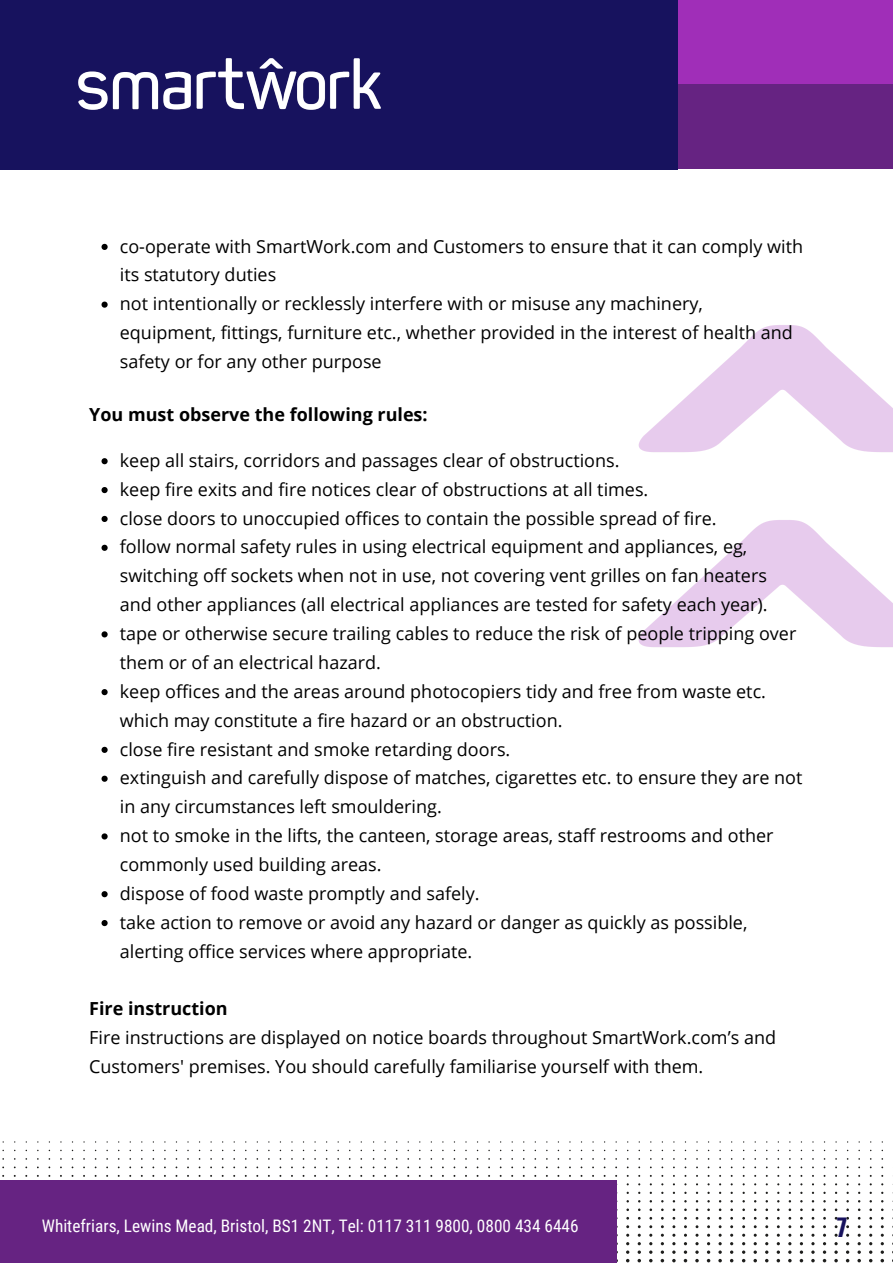
<style>
.page{position:relative;width:893px;height:1264px;background:#fff}
.page>*{position:absolute;margin:0;border:0;box-sizing:border-box;transform-origin:0 0}
.t1{font:700 24px "Oswald";color:#17125e}
.t2{font:18px/28.8px "Open Sans";color:#000}
.t3{font:700 18px "Open Sans";color:#000}
.t4{font:17.25px "Roboto Condensed";color:#fff}
</style>
<div class="page">
<svg style="left:730px;top:1225px;width:3px;height:37px"></svg>
<svg style="left:718px;top:1225px;width:3px;height:37px"></svg>
<svg style="left:706px;top:1225px;width:4px;height:37px"></svg>
<svg style="left:695px;top:1225px;width:3px;height:37px"></svg>
<svg style="left:683px;top:1225px;width:4px;height:37px"></svg>
<svg style="left:672px;top:1225px;width:3px;height:37px"></svg>
<svg style="left:660px;top:1225px;width:4px;height:37px"></svg>
<svg style="left:649px;top:1225px;width:3px;height:37px"></svg>
<svg style="left:637px;top:1225px;width:4px;height:37px"></svg>
<svg style="left:626px;top:1225px;width:3px;height:37px"></svg>
<svg style="left:616px;top:1225px;width:2px;height:37px"></svg>
<svg style="left:892px;top:1225px;width:1px;height:37px"></svg>
<svg style="left:880px;top:1225px;width:4px;height:37px"></svg>
<svg style="left:869px;top:1225px;width:3px;height:37px"></svg>
<svg style="left:857px;top:1225px;width:3px;height:37px"></svg>
<svg style="left:845px;top:1225px;width:4px;height:37px"></svg>
<svg style="left:834px;top:1225px;width:3px;height:37px"></svg>
<svg style="left:822px;top:1225px;width:4px;height:37px"></svg>
<svg style="left:811px;top:1225px;width:3px;height:37px"></svg>
<svg style="left:799px;top:1225px;width:4px;height:37px"></svg>
<svg style="left:788px;top:1225px;width:3px;height:37px"></svg>
<svg style="left:776px;top:1225px;width:4px;height:37px"></svg>
<svg style="left:765px;top:1225px;width:3px;height:37px"></svg>
<svg style="left:753px;top:1225px;width:4px;height:37px"></svg>
<svg style="left:742px;top:1225px;width:3px;height:37px"></svg>
<div style="left:0;top:1180px;width:616px;height:82px;background:#662382"></div>
<div style="left:0;top:0;width:677px;height:169px;background:#17125e"></div>
<div style="left:677px;top:1px;width:215px;height:83px;background:#a02eb8"></div>
<div style="left:677px;top:84px;width:215px;height:85px;background:#662382"></div>
<img style="left:79px;top:59px;width:301px;height:50px">
<img style="left:638px;top:325px;width:254px;height:124px">
<img style="left:638px;top:449px;width:254px;height:198px">
<svg style="left:101px;top:244px;width:7px;height:6px"></svg>
<svg style="left:101px;top:301px;width:7px;height:7px"></svg>
<svg style="left:101px;top:458px;width:7px;height:6px"></svg>
<svg style="left:101px;top:487px;width:7px;height:6px"></svg>
<svg style="left:101px;top:516px;width:7px;height:6px"></svg>
<svg style="left:101px;top:544px;width:7px;height:7px"></svg>
<svg style="left:101px;top:631px;width:7px;height:6px"></svg>
<svg style="left:101px;top:689px;width:7px;height:6px"></svg>
<svg style="left:101px;top:746px;width:7px;height:7px"></svg>
<svg style="left:101px;top:775px;width:7px;height:6px"></svg>
<svg style="left:101px;top:833px;width:7px;height:6px"></svg>
<svg style="left:101px;top:891px;width:7px;height:6px"></svg>
<svg style="left:101px;top:920px;width:7px;height:6px"></svg>
<p class="t2" style="left:120px;top:231px;width:684px">co-operate with SmartWork.com and Customers to ensure that it can comply with its statutory duties<br>not intentionally or recklessly interfere with or misuse any machinery, equipment, fittings, furniture etc., whether provided in the interest of health and safety or for any other purpose</p>
<p class="t3" style="left:89px;top:402px;width:340px">You must observe the following rules:</p>
<p class="t2" style="left:120px;top:445px;width:684px">keep all stairs, corridors and passages clear of obstructions.<br>keep fire exits and fire notices clear of obstructions at all times.<br>close doors to unoccupied offices to contain the possible spread of fire.<br>follow normal safety rules in using electrical equipment and appliances, eg, switching off sockets when not in use, not covering vent grilles on fan heaters and other appliances (all electrical appliances are tested for safety each year). tape or otherwise secure trailing cables to reduce the risk of people tripping over them or of an electrical hazard.<br>keep offices and the areas around photocopiers tidy and free from waste etc. which may constitute a fire hazard or an obstruction.<br>close fire resistant and smoke retarding doors.<br>extinguish and carefully dispose of matches, cigarettes etc. to ensure they are not in any circumstances left smouldering.<br>not to smoke in the lifts, the canteen, storage areas, staff restrooms and other commonly used building areas.<br>dispose of food waste promptly and safely.<br>take action to remove or avoid any hazard or danger as quickly as possible, alerting office services where appropriate.</p>
<p class="t3" style="left:89px;top:996px;width:140px">Fire instruction</p>
<p class="t2" style="left:89px;top:1022px;width:688px">Fire instructions are displayed on notice boards throughout SmartWork.com’s and<br>Customers' premises. You should carefully familiarise yourself with them.</p>
<p class="t4" style="left:42px;top:1215px;width:538px">Whitefriars, Lewins Mead, Bristol, BS1 2NT, Tel: 0117 311 9800, 0800 434 6446</p>
<h1 class="t1" style="left:836px;top:1207px;width:12px">7</h1>
</div>
